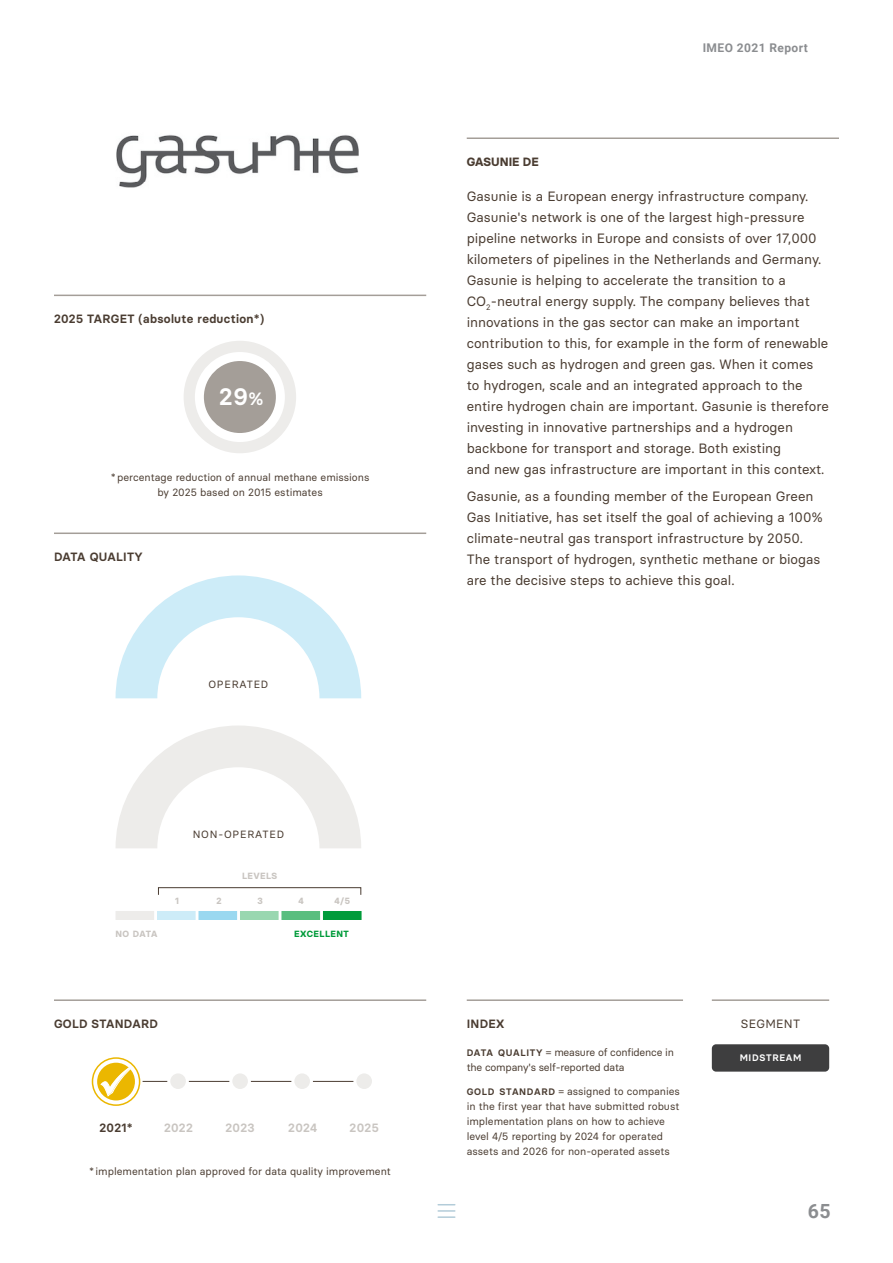
<style>
.page{position:relative;width:893px;height:1263px;background:#fff}
.page>*{position:absolute;margin:0;border:0;box-sizing:border-box;transform-origin:0 0}
.t1{font:600 23.7px "Basier Circle";color:#fff}
.t2{font:700 19.5px "Roboto";color:#8b8d90}
.t3{font:13.5px/21px "Basier Circle";color:#4a3c31}
.t4{font:600 12px "Basier Circle";letter-spacing:.025em;color:#4a3c31}
.t5{font:600 12px "Basier Circle";letter-spacing:.025em;color:#c9c5c1}
.t6{font:700 12px "Roboto";letter-spacing:.035em;color:#8b8d90}
.t7{font:700 12px "Basier Circle";color:#4a3c31}
.t8{font:12px "Basier Circle";letter-spacing:.025em;color:#4a3c31}
.t9{font:10.5px/15px "Basier Circle";color:#4a3c31;text-align:center}
.t10{font:10.5px/15px "Basier Circle";letter-spacing:-.02em;color:#4a3c31}
.t11{font:10.5px "Basier Circle";letter-spacing:.075em;color:#4a3c31}
.t12{font:600 9.45px "Basier Circle";letter-spacing:.07em;color:#fff}
.t13{font:700 9px "Basier Circle";letter-spacing:.05em;color:#c9c5c1}
.t14{font:700 9px "Basier Circle";letter-spacing:.05em;color:#009b3a}
.s1{font-size:17.85px}
.s2{font-weight:600;font-size:9.45px}
</style>
<div class="page">
<hr style="left:54px;top:295px;width:372px;height:1px;background:#a49e98">
<div style="left:184px;top:341px;width:112px;height:112px;background:#edecea;border-radius:50%"></div>
<div style="left:199px;top:356px;width:81px;height:81px;background:#a49e98;border-radius:50%"></div>
<div style="left:195px;top:352px;width:90px;height:90px;border:9px solid #fff;border-radius:50%"></div>
<hr style="left:116px;top:1081px;width:248px;height:1px;background:#4a3c31">
<div style="left:169px;top:1072px;width:18px;height:18px;background:#edecea;border-radius:50%"></div>
<div style="left:167px;top:1070px;width:22px;height:22px;border:3px solid #fff;border-radius:50%"></div>
<div style="left:231px;top:1072px;width:18px;height:18px;background:#edecea;border-radius:50%"></div>
<div style="left:229px;top:1070px;width:22px;height:22px;border:3px solid #fff;border-radius:50%"></div>
<div style="left:293px;top:1072px;width:18px;height:18px;background:#edecea;border-radius:50%"></div>
<div style="left:291px;top:1070px;width:22px;height:22px;border:3px solid #fff;border-radius:50%"></div>
<div style="left:355px;top:1072px;width:18px;height:18px;background:#edecea;border-radius:50%"></div>
<div style="left:353px;top:1070px;width:22px;height:22px;border:3px solid #fff;border-radius:50%"></div>
<hr style="left:54px;top:532px;width:372px;height:2px;background:#a49e98">
<div style="left:89px;top:1055px;width:54px;height:53px;border:3px solid #fff;border-radius:50%"></div>
<svg style="left:92px;top:1058px;width:48px;height:47px"></svg>
<div style="left:92px;top:1057px;width:48px;height:49px;border:2px solid #ebb700;border-radius:50%"></div>
<div style="left:97px;top:1063px;width:38px;height:37px;background:#ebb700;border-radius:50%"></div>
<hr style="left:54px;top:999px;width:372px;height:2px;background:#a49e98">
<hr style="left:467px;top:137px;width:372px;height:2px;background:#a49e98">
<hr style="left:467px;top:999px;width:216px;height:2px;background:#a49e98">
<img style="left:116px;top:134px;width:243px;height:54px">
<svg style="left:116px;top:575px;width:245px;height:123px"></svg>
<svg style="left:116px;top:725px;width:245px;height:123px"></svg>
<div style="left:116px;top:911px;width:38px;height:9px;background:#edecea"></div>
<div style="left:157px;top:911px;width:39px;height:9px;background:#cdecf8"></div>
<div style="left:198px;top:911px;width:39px;height:9px;background:#9ad8f0"></div>
<div style="left:240px;top:911px;width:39px;height:9px;background:#99d7b0"></div>
<div style="left:281px;top:911px;width:39px;height:9px;background:#59be7f"></div>
<div style="left:323px;top:911px;width:39px;height:9px;background:#009b3a"></div>
<div style="left:158px;top:887px;width:203px;height:8px;border:1px solid #4a3c31"></div>
<div style="left:712px;top:1044px;width:117px;height:27px;background:#3e3e3f;border-radius:4px"></div>
<hr style="left:712px;top:999px;width:117px;height:2px;background:#a49e98">
<svg style="left:438px;top:1204px;width:17px;height:14px"></svg>
<svg style="left:101px;top:1066px;width:31px;height:30px"></svg>
<p class="t4" style="left:54px;top:311px;width:212px">2025 TARGET (absolute reduction*)</p>
<p class="t1" style="left:219px;top:382px;width:46px">29<span class="s1">%</span></p>
<p class="t9" style="left:111px;top:469px;width:260px">*percentage reduction of annual methane emissions by 2025 based on 2015 estimates</p>
<p class="t4" style="left:54px;top:549px;width:90px">DATA QUALITY</p>
<p class="t11" style="left:208px;top:677px;width:61px">OPERATED</p>
<p class="t13" style="left:116px;top:928px;width:43px">NO DATA</p>
<p class="t11" style="left:193px;top:828px;width:93px">NON-OPERATED</p>
<p class="t13" style="left:242px;top:871px;width:37px">LEVELS</p>
<p class="t13" style="left:175px;top:895px;width:5px">1</p>
<p class="t13" style="left:217px;top:895px;width:7px">2</p>
<p class="t13" style="left:257px;top:895px;width:7px">3</p>
<p class="t13" style="left:298px;top:895px;width:7px">4</p>
<p class="t13" style="left:334px;top:895px;width:17px">4/5</p>
<p class="t14" style="left:294px;top:928px;width:56px">EXCELLENT</p>
<p class="t4" style="left:54px;top:1016px;width:106px">GOLD STANDARD</p>
<p class="t4" style="left:99px;top:1120px;width:35px">2021*</p>
<p class="t5" style="left:164px;top:1120px;width:30px">2022</p>
<p class="t5" style="left:225px;top:1120px;width:31px">2023</p>
<p class="t5" style="left:288px;top:1120px;width:31px">2024</p>
<p class="t5" style="left:350px;top:1120px;width:31px">2025</p>
<p class="t9" style="left:89px;top:1163px;width:303px">*implementation plan approved for data quality improvement</p>
<p class="t6" style="left:703px;top:39px;width:107px">IMEO 2021 Report</p>
<p class="t7" style="left:467px;top:154px;width:73px">GASUNIE DE</p>
<p class="t3" style="left:467px;top:185px;width:364px">Gasunie is a European energy infrastructure company.<br>Gasunie's network is one of the largest high-pressure pipeline networks in Europe and consists of over 17,000 kilometers of pipelines in the Netherlands and Germany.<br>Gasunie is helping to accelerate the transition to a CO<sub>2</sub>-neutral energy supply. The company believes that innovations in the gas sector can make an important contribution to this, for example in the form of renewable gases such as hydrogen and green gas. When it comes to hydrogen, scale and an integrated approach to the entire hydrogen chain are important. Gasunie is therefore investing in innovative partnerships and a hydrogen backbone for transport and storage. Both existing<br>and new gas infrastructure are important in this context.</p>
<p class="t3" style="left:467px;top:486px;width:358px">Gasunie, as a founding member of the European Green Gas Initiative, has set itself the goal of achieving a 100% climate-neutral gas transport infrastructure by 2050.<br>The transport of hydrogen, synthetic methane or biogas are the decisive steps to achieve this goal.</p>
<p class="t4" style="left:467px;top:1016px;width:39px">INDEX</p>
<p class="t10" style="left:467px;top:1045px;width:209px"><span class="s2">DATA QUALITY</span> = measure of confidence in the company's self-reported data</p>
<p class="t9" style="left:467px;top:1084px;width:215px;text-align:left"><span class="s2">GOLD STANDARD</span> = assigned to companies in the first year that have submitted robust implementation plans on how to achieve level 4/5 reporting by 2024 for operated assets and 2026 for non-operated assets</p>
<p class="t8" style="left:741px;top:1016px;width:61px">SEGMENT</p>
<p class="t12" style="left:740px;top:1052px;width:63px">MIDSTREAM</p>
<h2 class="t2" style="left:808px;top:1197px;width:24px">65</h2>
</div>
